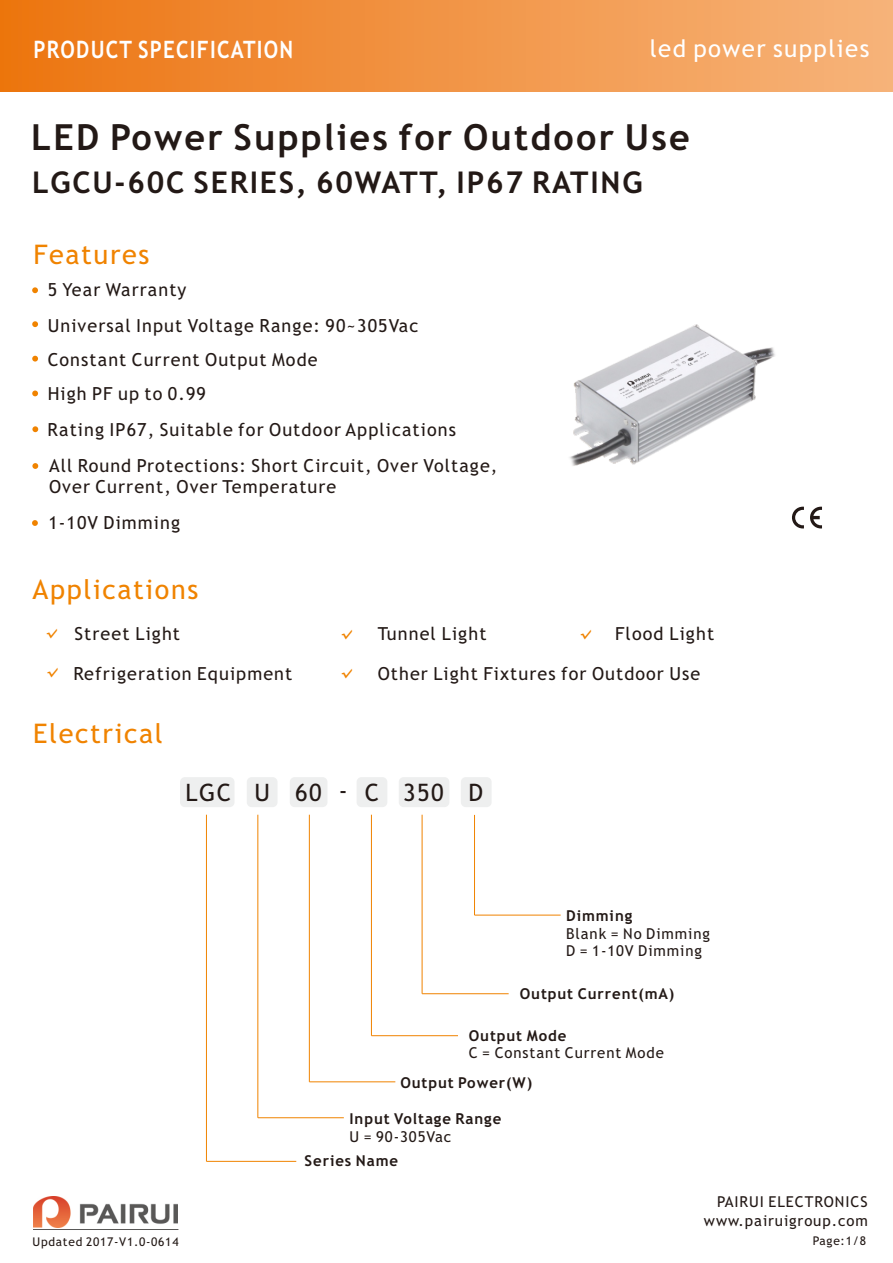
<style>
.page{position:relative;width:893px;height:1263px;background:#fff}
.page>*{position:absolute;margin:0;border:0;box-sizing:border-box;transform-origin:0 0}
.t1{font:700 36px "Trebuchet MS";letter-spacing:.06em;color:#231916}
.t2{font:700 30px "Trebuchet MS";letter-spacing:.06em;color:#231916}
.t3{font:27px "Trebuchet MS";letter-spacing:.06em;color:#f08300}
.t4{font:700 24px "Trebuchet MS";letter-spacing:.06em;color:#fff;scale:.86 1}
.t5{font:24px "Trebuchet MS";letter-spacing:.06em;color:#fff}
.t6{font:24px "Trebuchet MS";letter-spacing:.06em;color:#231916}
.t7{font:18px/36px "Trebuchet MS";letter-spacing:.06em;color:#231916}
.t8{font:15px/17.4px "Trebuchet MS";letter-spacing:.06em;color:#231916}
.t9{font:700 15px "Trebuchet MS";letter-spacing:.06em;color:#231916}
.t10{font:12px "Trebuchet MS";letter-spacing:.06em;color:#231916}
.t11{font:10.65px "ST Hupo";color:#f08300}
</style>
<div class="page">
<div style="left:0;top:0;width:893px;height:91px;background:linear-gradient(to right,#ec7511,#f6b47b)"></div>
<svg style="left:32px;top:287px;width:6px;height:6px"></svg>
<svg style="left:32px;top:321px;width:6px;height:6px"></svg>
<svg style="left:32px;top:390px;width:6px;height:6px"></svg>
<svg style="left:32px;top:426px;width:6px;height:6px"></svg>
<svg style="left:32px;top:463px;width:6px;height:6px"></svg>
<svg style="left:32px;top:520px;width:6px;height:6px"></svg>
<svg style="left:32px;top:356px;width:6px;height:6px"></svg>
<div style="left:180px;top:777px;width:55px;height:30px;background:#eeefef;border-radius:5px"></div>
<div style="left:247px;top:777px;width:31px;height:30px;background:#eeefef;border-radius:5px"></div>
<div style="left:357px;top:777px;width:30px;height:30px;background:#eeefef;border-radius:5px"></div>
<div style="left:399px;top:777px;width:50px;height:30px;background:#eeefef;border-radius:5px"></div>
<div style="left:461px;top:777px;width:31px;height:30px;background:#eeefef;border-radius:5px"></div>
<div style="left:290px;top:777px;width:37px;height:30px;background:#eeefef;border-radius:5px"></div>
<hr style="left:206px;top:815px;width:1px;height:346px;background:#f08300">
<hr style="left:258px;top:815px;width:1px;height:303px;background:#f08300">
<hr style="left:309px;top:815px;width:1px;height:267px;background:#f08300">
<hr style="left:371px;top:815px;width:1px;height:221px;background:#f08300">
<hr style="left:422px;top:815px;width:1px;height:179px;background:#f08300">
<hr style="left:474px;top:815px;width:1px;height:100px;background:#f08300">
<hr style="left:422px;top:993px;width:87px;height:1px;background:#f08300">
<hr style="left:371px;top:1035px;width:87px;height:1px;background:#f08300">
<hr style="left:309px;top:1081px;width:86px;height:1px;background:#f08300">
<hr style="left:258px;top:1117px;width:86px;height:1px;background:#f08300">
<hr style="left:206px;top:1161px;width:90px;height:1px;background:#f08300">
<hr style="left:474px;top:915px;width:87px;height:1px;background:#f08300">
<img style="left:33px;top:1196px;width:144px;height:31px">
<hr style="left:33px;top:1229px;width:145px;height:1px;background:#595857">
<svg style="left:792px;top:507px;width:12px;height:21px"></svg>
<svg style="left:810px;top:507px;width:12px;height:21px"></svg>
<img style="left:569px;top:324px;width:206px;height:142px">
<h3 class="t4" style="left:33px;top:40px;width:304px">PRODUCT SPECIFICATION</h3>
<h3 class="t5" style="left:650px;top:39px;width:221px">led power supplies</h3>
<h1 class="t1" style="left:31px;top:123px;width:660px">LED Power Supplies for Outdoor Use</h1>
<h2 class="t2" style="left:32px;top:171px;width:612px">LGCU-60C SERIES, 60WATT, IP67 RATING</h2>
<h3 class="t3" style="left:33px;top:244px;width:118px">Features</h3>
<p class="t7" style="left:48px;top:273px;width:372px">5 Year Warranty<br>Universal Input Voltage Range: 90~305Vac</p>
<p class="t7" style="left:48px;top:343px;width:271px">Constant Current Output Mode</p>
<p class="t7" style="left:48px;top:377px;width:451px">High PF up to 0.99<br>Rating IP67, Suitable for Outdoor Applications<br>All Round Protections: Short Circuit, Over Voltage,</p>
<p class="t7" style="left:49px;top:470px;width:289px">Over Current, Over Temperature</p>
<p class="t7" style="left:48px;top:506px;width:133px">1-10V Dimming</p>
<h3 class="t3" style="left:33px;top:579px;width:167px">Applications</h3>
<p class="t7" style="left:47px;top:618px;width:135px"><sup>√</sup> Street Light</p>
<p class="t7" style="left:378px;top:618px;width:110px">Tunnel Light</p>
<p class="t7" style="left:615px;top:618px;width:101px">Flood Light</p>
<p class="t11" style="left:341px;top:629px;width:12px">√</p>
<p class="t11" style="left:580px;top:629px;width:12px">√</p>
<p class="t7" style="left:47px;top:657px;width:247px"><sup>√</sup> Refrigeration Equipment</p>
<h3 class="t3" style="left:33px;top:723px;width:131px">Electrical</h3>
<p class="t11" style="left:341px;top:668px;width:12px">√</p>
<p class="t7" style="left:378px;top:657px;width:324px">Other Light Fixtures for Outdoor Use</p>
<h3 class="t6" style="left:185px;top:783px;width:299px">LGC U 60-C 350 D</h3>
<p class="t9" style="left:566px;top:910px;width:68px">Dimming</p>
<p class="t8" style="left:566px;top:926px;width:145px">Blank = No Dimming<br>D = 1-10V Dimming</p>
<p class="t9" style="left:520px;top:987px;width:156px">Output Current(mA)</p>
<p class="t9" style="left:469px;top:1030px;width:99px">Output Mode</p>
<p class="t9" style="left:400px;top:1077px;width:133px">Output Power(W)</p>
<p class="t9" style="left:350px;top:1113px;width:153px">Input Voltage Range</p>
<p class="t8" style="left:350px;top:1129px;width:103px">U = 90-305Vac</p>
<p class="t8" style="left:469px;top:1046px;width:197px">C = Constant Current Mode</p>
<p class="t10" style="left:33px;top:1237px;width:147px">Updated 2017-V1.0-0614</p>
<p class="t9" style="left:305px;top:1154px;width:95px">Series Name</p>
<p class="t8" style="left:717px;top:1194px;width:152px">PAIRUI ELECTRONICS</p>
<p class="t8" style="left:704px;top:1213px;width:165px">www.pairuigroup.com</p>
<p class="t10" style="left:813px;top:1236px;width:55px">Page:1/8</p>
</div>
